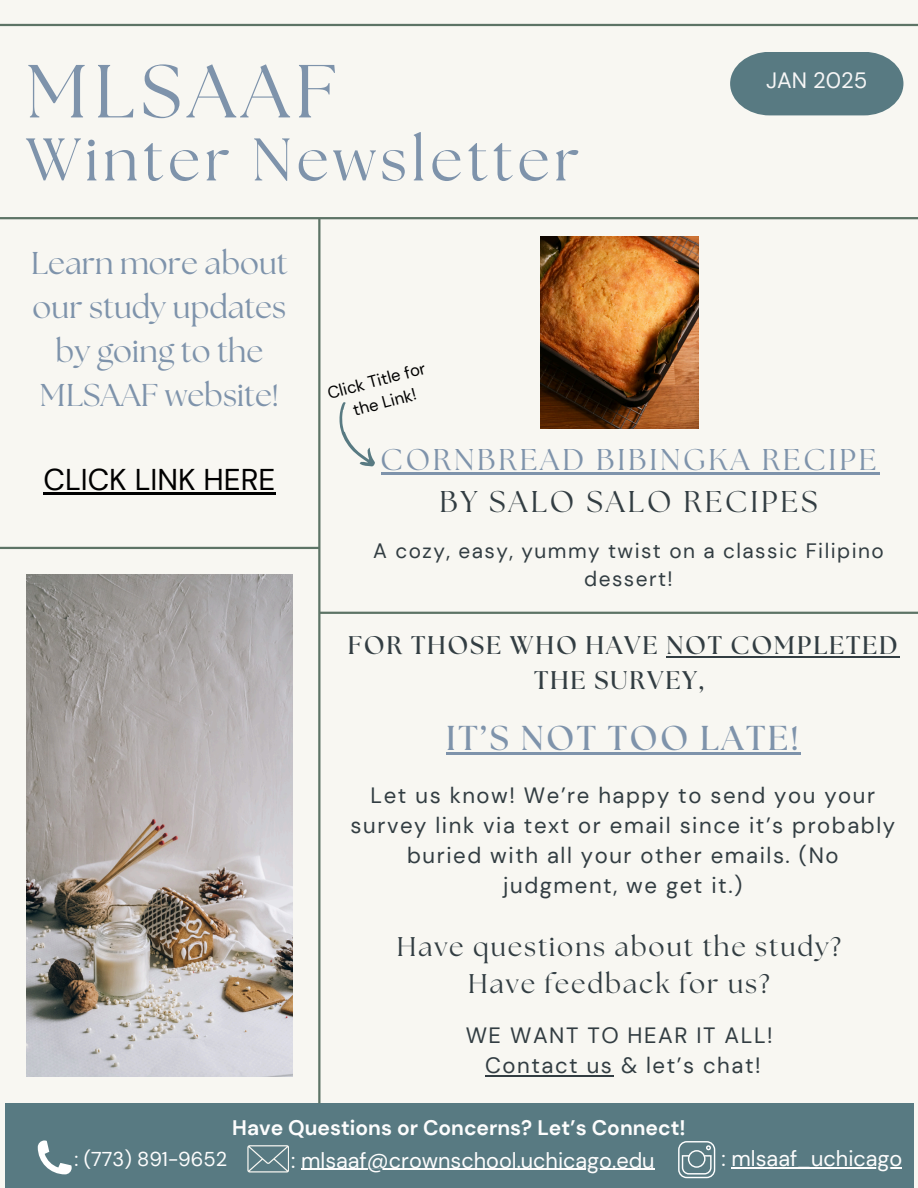
<style>
.page{position:relative;width:918px;height:1188px;background:#f8f7f2}
.page>*{position:absolute;margin:0;border:0;box-sizing:border-box;transform-origin:0 0}
.t1{font:75px "The Seasons";letter-spacing:.075em;color:#7e93ab}
.t2{font:60px "The Seasons";letter-spacing:.075em;color:#7e93ab}
.t3{font:700 34.5px "The Seasons";letter-spacing:.07em;color:#7e93ab}
.t4{font:31.5px/43.8px "The Seasons";color:#7e93ab;text-align:center}
.t5{font:30px/41.7px "The Seasons";letter-spacing:.095em;color:#7e93ab;text-align:center}
.t6{font:30px "DM Sans";color:#000}
.t7{font:27px/37px "The Seasons";letter-spacing:.07em;color:#323d42;text-align:center}
.t8{font:700 25.5px/35px "The Seasons";letter-spacing:.07em;color:#323d42;text-align:center}
.t9{font:22.2px/30px "DM Sans";letter-spacing:.07em;color:#323d42;text-align:center}
.t10{font:22.2px "DM Sans";color:#f6f6f6}
.t11{font:21.75px "DM Sans";color:#fdfdfd}
.t12{font:700 21px "DM Sans";color:#fdfdfd}
.t13{font:20.85px/28.2px "DM Sans";letter-spacing:.07em;color:#323d42;text-align:center}
.t14{font:19.95px "DM Sans";color:#fdfdfd}
.t15{font:16.65px "DM Sans";color:#000}
.s1{color:#323d42}
</style>
<div class="page">
<hr style="left:319px;top:612px;width:599px;height:2px;background:#5d7466">
<div style="left:5px;top:1103px;width:908px;height:85px;background:#587a82"></div>
<img style="left:541px;top:236px;width:157px;height:193px">
<svg style="left:38px;top:1140px;width:34px;height:34px"></svg>
<svg style="left:247px;top:1145px;width:42px;height:27px"></svg>
<hr style="left:301px;top:1169px;width:354px;height:1px;background:#fdfdfd">
<svg style="left:678px;top:1141px;width:37px;height:37px"></svg>
<hr style="left:732px;top:1168px;width:170px;height:1px;background:#fdfdfd">
<hr style="left:318px;top:218px;width:2px;height:885px;background:#5d7466">
<img style="left:26px;top:575px;width:267px;height:502px">
<hr style="left:0;top:217px;width:918px;height:2px;background:#5d7466">
<hr style="left:0;top:24px;width:918px;height:2px;background:#5d7466">
<svg style="left:730px;top:52px;width:173px;height:63px;background:#66858c"></svg>
<hr style="left:0;top:547px;width:319px;height:2px;background:#5d7466">
<svg style="left:339px;top:402px;width:36px;height:65px"></svg>
<hr style="left:381px;top:472px;width:498px;height:3px;background:#7e93ab">
<hr style="left:666px;top:656px;width:234px;height:2px;background:#323d42">
<hr style="left:446px;top:752px;width:355px;height:3px;background:#7e93ab">
<hr style="left:485px;top:1075px;width:129px;height:2px;background:#323d42">
<hr style="left:43px;top:492px;width:232px;height:3px;background:#000">
<h3 class="t1" style="left:26px;top:57px;width:312px">MLSAAF</h3>
<h3 class="t2" style="left:26px;top:132px;width:555px">Winter Newsletter</h3>
<h2 class="t4" style="left:31px;top:243px;width:258px">Learn more about our study updates by going to the<br>MLSAAF website!</h2>
<p class="t15" style="left:325px;top:383px;width:102px;rotate:-15deg">Click Title for</p>
<h6 class="t15" style="left:351px;top:400px;width:66px;rotate:-15deg">the Link!</h6>
<h4 class="t10" style="left:766px;top:66px;width:103px">JAN 2025</h4>
<p class="t6" style="left:43px;top:460px;width:234px">CLICK LINK HERE</p>
<p class="t5" style="left:381px;top:441px;width:497px">CORNBREAD BIBINGKA RECIPE<br><span class="s1">BY SALO SALO RECIPES</span></p>
<p class="t13" style="left:373px;top:537px;width:512px">A cozy, easy, yummy twist on a classic Filipino dessert!</p>
<p class="t8" style="left:348px;top:629px;width:551px">FOR THOSE WHO HAVE NOT COMPLETED<br>THE SURVEY,</p>
<h4 class="t3" style="left:446px;top:723px;width:354px">IT’S NOT TOO LATE!</h4>
<p class="t9" style="left:351px;top:781px;width:546px">Let us know! We’re happy to send you your survey link via text or email since it’s probably buried with all your other emails. (No judgment, we get it.)</p>
<p class="t7" style="left:397px;top:930px;width:446px">Have questions about the study?<br>Have feedback for us?</p>
<p class="t9" style="left:466px;top:1021px;width:308px">WE WANT TO HEAR IT ALL!</p>
<h5 class="t9" style="left:485px;top:1051px;width:277px">Contact us &amp; let’s chat!</h5>
<p class="t12" style="left:232px;top:1114px;width:455px">Have Questions or Concerns? Let’s Connect!</p>
<p class="t14" style="left:75px;top:1146px;width:154px">: (773) 891-9652</p>
<h1 class="t11" style="left:291px;top:1146px;width:365px">: mlsaaf@crownschool.uchicago.edu</h1>
<p class="t11" style="left:721px;top:1145px;width:182px">: mlsaaf_uchicago</p>
</div>
